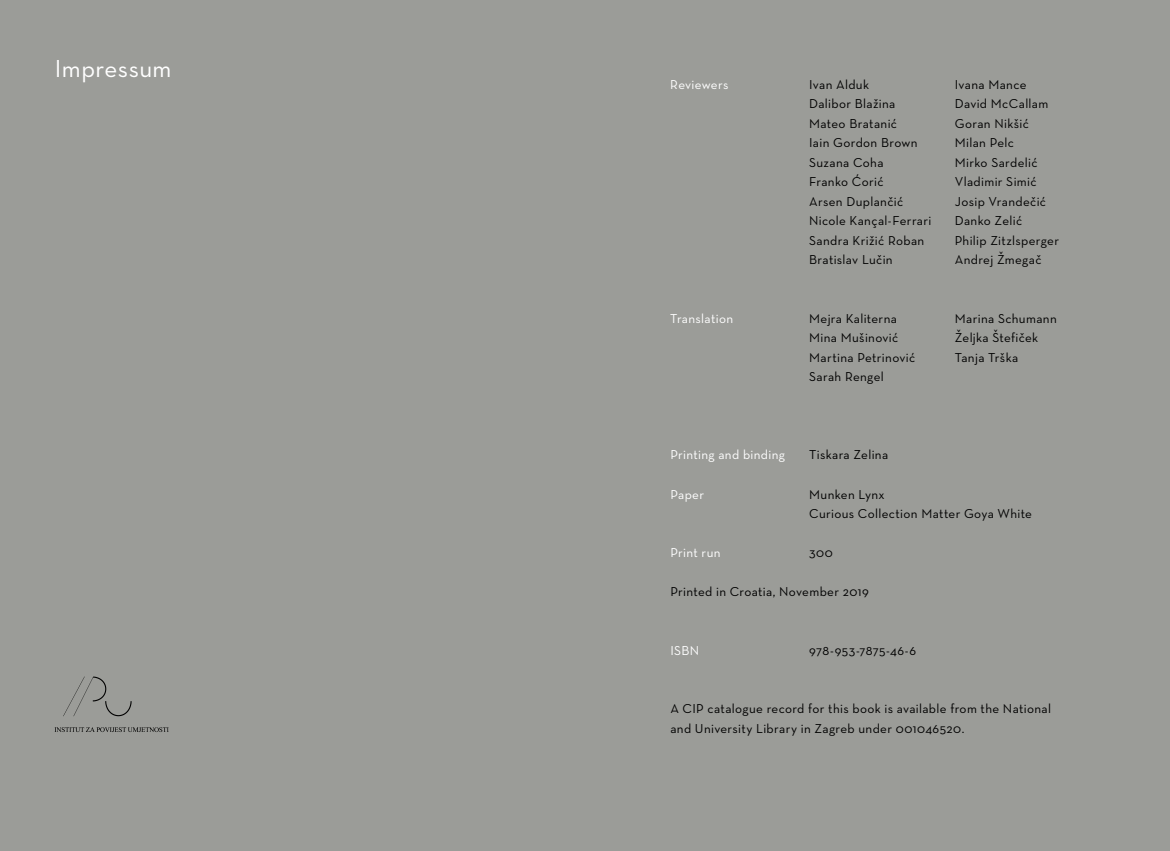
<style>
.page{position:relative;width:1170px;height:851px;background:#fff}
.page>*{position:absolute;margin:0;border:0;box-sizing:border-box;transform-origin:0 0}
.t1{font:500 25px "Neutra Text CE";letter-spacing:.015em;color:#fff}
.t2{font:500 13.12px/19.5px "Neutra Text CE";letter-spacing:.025em;color:#000}
.t3{font:500 13.12px "Neutra Text CE";letter-spacing:.025em;color:#fff}
</style>
<div class="page">
<div style="left:0;top:0;width:583px;height:850px;background:#9b9c98"></div>
<hr style="left:583px;top:0;width:3px;height:850px;background:#9b9c98">
<div style="left:586px;top:0;width:583px;height:850px;background:#9b9c98"></div>
<img style="left:55px;top:676px;width:114px;height:56px">
<h1 class="t1" style="left:55px;top:54px;width:118px">Impressum</h1>
<p class="t3" style="left:670px;top:76px;width:60px">Reviewers</p>
<p class="t2" style="left:809px;top:74px;width:124px">Ivan Alduk<br>Dalibor Blažina<br>Mateo Bratanić<br>Iain Gordon Brown<br>Suzana Coha<br>Franko Ćorić<br>Arsen Duplančić<br>Nicole Kançal-Ferrari<br>Sandra Križić Roban<br>Bratislav Lučin</p>
<p class="t3" style="left:670px;top:310px;width:64px">Translation</p>
<p class="t2" style="left:809px;top:308px;width:108px">Mejra Kaliterna<br>Mina Mušinović<br>Martina Petrinović<br>Sarah Rengel</p>
<p class="t2" style="left:954px;top:74px;width:106px">Ivana Mance<br>David McCallam<br>Goran Nikšić<br>Milan Pelc<br>Mirko Sardelić<br>Vladimir Simić<br>Josip Vrandečić<br>Danko Zelić<br>Philip Zitzlsperger<br>Andrej Žmegač</p>
<p class="t2" style="left:954px;top:308px;width:103px">Marina Schumann<br>Željka Štefiček<br>Tanja Trška</p>
<p class="t3" style="left:670px;top:447px;width:116px">Printing and binding</p>
<p class="t2" style="left:809px;top:445px;width:81px">Tiskara Zelina</p>
<p class="t3" style="left:670px;top:486px;width:35px">Paper</p>
<p class="t2" style="left:809px;top:484px;width:224px">Munken Lynx<br>Curious Collection Matter Goya White</p>
<p class="t3" style="left:670px;top:544px;width:52px">Print run</p>
<p class="t2" style="left:809px;top:542px;width:25px">300</p>
<p class="t2" style="left:670px;top:581px;width:200px">Printed in Croatia, November 2019</p>
<p class="t3" style="left:670px;top:642px;width:30px">ISBN</p>
<p class="t2" style="left:809px;top:640px;width:109px">978-953-7875-46-6</p>
<p class="t2" style="left:670px;top:698px;width:382px">A CIP catalogue record for this book is available from the National and University Library in Zagreb under 001046520.</p>
</div>
